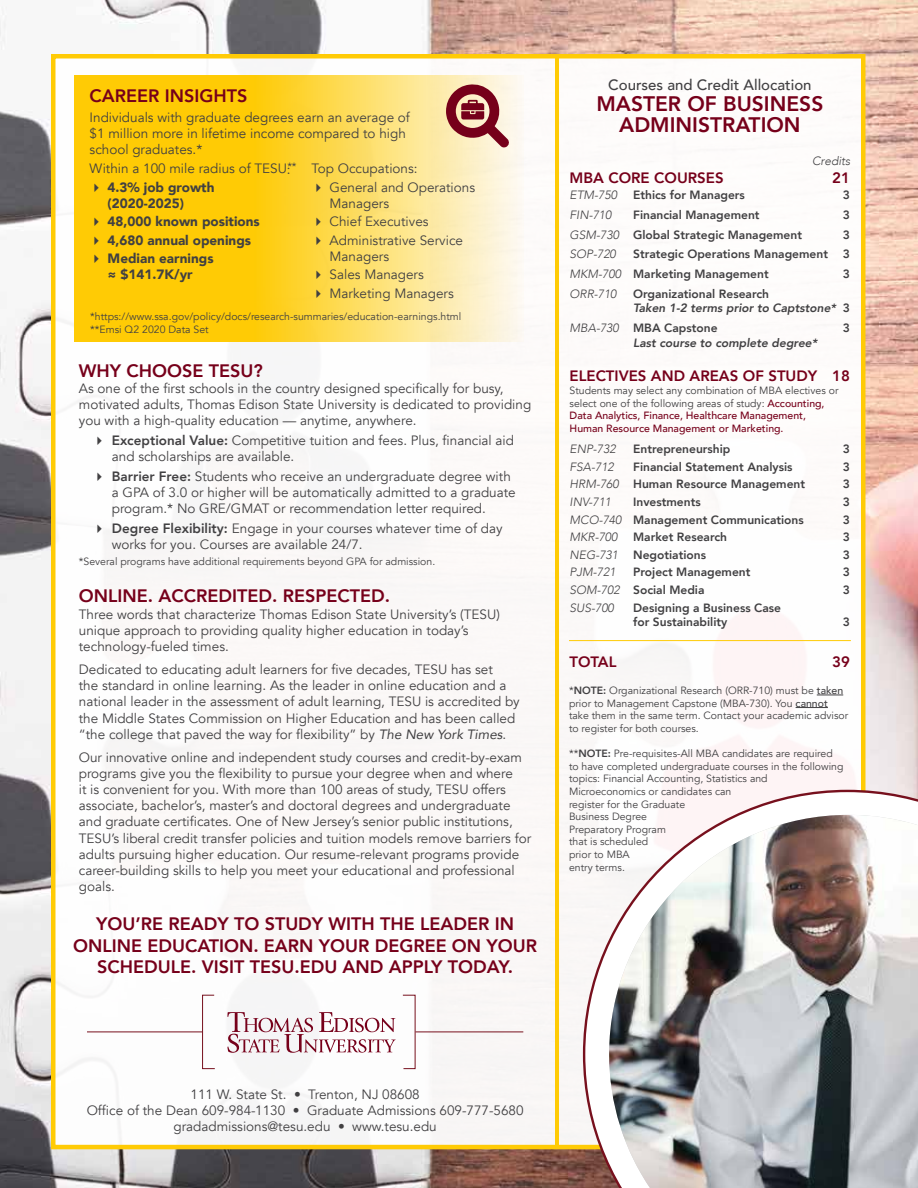
<style>
.page{position:relative;width:918px;height:1188px;background:#fff}
.page>*{position:absolute;margin:0;border:0;box-sizing:border-box;transform-origin:0 0}
.t1{font:800 21px/21px "Avenir";color:#76001a;text-align:center}
.t2{font:800 18px/21.6px "Avenir";color:#76001a;text-align:center}
.t3{font:800 15px "Avenir";color:#76001a}
.t4{font:500 15px "Avenir";color:#414042}
.t5{font:13.5px/16.2px "Avenir";color:#414042}
.t6{font:900 13.5px/16.2px "Avenir";color:#414042}
.t7{font:800 12px/19.8px "Avenir";color:#414042}
.t8{font:italic 300 12px "Avenir";color:#414042}
.t9{font:italic 800 12px/14.4px "Avenir";color:#414042}
.t10{font:10.5px/12.6px "Avenir";color:#414042}
.t11{font:500 10.5px/12.6px "Avenir";color:#76001a}
.s1{font-weight:800}
.s2{font-style:italic}
.s3{font-weight:300;font-style:italic}
.s4{font-style:normal}
.s5{font-weight:400;color:#414042}
.s6{font-weight:500}
</style>
<div class="page">
<img style="left:0;top:0;width:918px;height:1188px">
<div style="left:54px;top:54px;width:810px;height:1091px;background:#fff"></div>
<svg style="left:74px;top:75px;width:450px;height:266px"></svg>
<hr style="left:556px;top:54px;width:3px;height:1091px;background:#ffcb05">
<hr style="left:569px;top:640px;width:282px;height:1px;background:#ffcb05">
<svg style="left:446px;top:84px;width:64px;height:64px"></svg>
<svg style="left:817px;top:695px;width:26px;height:1px"></svg>
<hr style="left:796px;top:707px;width:32px;height:1px;background:#414042">
<svg style="left:227px;top:1012px;width:169px;height:41px"></svg>
<svg style="left:202px;top:994px;width:13px;height:75px"></svg>
<svg style="left:402px;top:994px;width:14px;height:75px"></svg>
<hr style="left:87px;top:1032px;width:115px;height:1px;background:#77101d">
<hr style="left:415px;top:1032px;width:108px;height:1px;background:#77101d">
<svg style="left:583px;top:790px;width:335px;height:398px"></svg>
<img style="left:609px;top:815px;width:309px;height:373px">
<h2 class="t2" style="left:90px;top:85px;width:160px">CAREER INSIGHTS</h2>
<p class="t5" style="left:90px;top:109px;width:322px">Individuals with graduate degrees earn an average of $1 million more in lifetime income compared to high school graduates.*</p>
<p class="t5" style="left:90px;top:161px;width:208px">Within a 100 mile radius of TESU:<sup>**</sup></p>
<p class="t6" style="left:108px;top:179px;width:108px;text-indent:-18px">✔ 4.3% job growth (2020-2025)</p>
<p class="t6" style="left:90px;top:213px;width:172px">✔ 48,000 known positions</p>
<p class="t6" style="left:90px;top:231px;width:163px">✔ 4,680 annual openings</p>
<p class="t6" style="left:90px;top:250px;width:125px;text-align:center">✔ Median earnings ≈ $141.7K/yr</p>
<p class="t5" style="left:312px;top:161px;width:108px">Top Occupations:</p>
<p class="t5" style="left:330px;top:179px;width:147px;text-indent:-18px">✔ General and Operations<br>Managers</p>
<p class="t5" style="left:312px;top:214px;width:119px">✔ Chief Executives</p>
<p class="t5" style="left:330px;top:232px;width:135px;text-indent:-18px">✔ Administrative Service<br>Managers</p>
<p class="t5" style="left:312px;top:267px;width:114px">✔ Sales Managers</p>
<p class="t5" style="left:312px;top:285px;width:144px">✔ Marketing Managers</p>
<p class="t10" style="left:90px;top:310px;width:373px">*https://www.ssa.gov/policy/docs/research-summaries/education-earnings.html **Emsi Q2 2020 Data Set</p>
<h2 class="t2" style="left:79px;top:360px;width:185px">WHY CHOOSE TESU?</h2>
<p class="t5" style="left:79px;top:381px;width:454px">As one of the first schools in the country designed specifically for busy, motivated adults, Thomas Edison State University is dedicated to providing you with a high-quality education — anytime, anywhere.</p>
<p class="t5" style="left:112px;top:432px;width:404px;text-indent:-19px">✔ <span class="s1">Exceptional Value:</span> Competitive tuition and fees. Plus, financial aid and scholarships are available.</p>
<p class="t5" style="left:112px;top:468px;width:405px;text-indent:-19px">✔ <span class="s1">Barrier Free:</span> Students who receive an undergraduate degree with a GPA of 3.0 or higher will be automatically admitted to a graduate program.* No GRE/GMAT or recommendation letter required.</p>
<p class="t5" style="left:112px;top:520px;width:392px;text-indent:-19px">✔ <span class="s1">Degree Flexibility:</span> Engage in your courses whatever time of day works for you. Courses are available 24/7.</p>
<p class="t10" style="left:79px;top:555px;width:358px">*Several programs have additional requirements beyond GPA for admission.</p>
<h2 class="t2" style="left:79px;top:585px;width:313px">ONLINE. ACCREDITED. RESPECTED.</h2>
<p class="t5" style="left:79px;top:606px;width:423px">Three words that characterize Thomas Edison State University’s (TESU) unique approach to providing quality higher education in today’s technology-fueled times.</p>
<p class="t5" style="left:79px;top:661px;width:442px">Dedicated to educating adult learners for five decades, TESU has set<br>the standard in online learning. As the leader in online education and a national leader in the assessment of adult learning, TESU is accredited by the Middle States Commission on Higher Education and has been called “the college that paved the way for flexibility” by <span class="s2">The New York Times</span>.</p>
<p class="t5" style="left:79px;top:749px;width:454px">Our innovative online and independent study courses and credit-by-exam programs give you the flexibility to pursue your degree when and where<br>it is convenient for you. With more than 100 areas of study, TESU offers associate, bachelor’s, master’s and doctoral degrees and undergraduate and graduate certificates. One of New Jersey’s senior public institutions, TESU’s liberal credit transfer policies and tuition models remove barriers for adults pursuing higher education. Our resume-relevant programs provide career-building skills to help you meet your educational and professional goals.</p>
<h2 class="t2" style="left:73px;top:913px;width:465px">YOU’RE READY TO STUDY WITH THE LEADER IN<br>ONLINE EDUCATION. EARN YOUR DEGREE ON YOUR<br>SCHEDULE. VISIT TESU.EDU AND APPLY TODAY.</h2>
<p class="t4" style="left:608px;top:72px;width:205px">Courses and Credit Allocation</p>
<h1 class="t1" style="left:596px;top:93px;width:228px">MASTER OF BUSINESS<br>ADMINISTRATION</h1>
<p class="t3" style="left:570px;top:166px;width:156px">MBA CORE COURSES</p>
<p class="t3" style="left:832px;top:166px;width:19px">21</p>
<p class="t8" style="left:570px;top:188px;width:49px">ETM-750</p>
<p class="t7" style="left:633px;top:185px;width:113px">Ethics for Managers</p>
<p class="t7" style="left:843px;top:185px;width:9px">3</p>
<p class="t8" style="left:570px;top:208px;width:43px">FIN-710</p>
<p class="t7" style="left:633px;top:205px;width:128px">Financial Management</p>
<p class="t7" style="left:843px;top:205px;width:9px">3</p>
<p class="t7" style="left:570px;top:225px;width:234px"><span class="s3">GSM-730</span> Global Strategic Management</p>
<p class="t7" style="left:843px;top:225px;width:9px">3</p>
<p class="t8" style="left:570px;top:247px;width:48px">SOP-720</p>
<p class="t8" style="left:812px;top:153px;width:40px">Credits</p>
<p class="t7" style="left:570px;top:244px;width:282px;text-indent:64px">Strategic Operations Management 3<br><span class="s3">MKM-700</span> Marketing Management</p>
<p class="t7" style="left:843px;top:264px;width:9px">3</p>
<p class="t8" style="left:570px;top:287px;width:48px">ORR-710</p>
<p class="t9" style="left:633px;top:287px;width:218px"><span class="s4">Organizational Research<br></span>Taken 1-2 terms prior to Captstone* <span class="s4">3</span></p>
<p class="t7" style="left:570px;top:318px;width:150px"><span class="s3">MBA-730</span> MBA Capstone</p>
<p class="t7" style="left:843px;top:318px;width:9px">3</p>
<p class="t9" style="left:633px;top:335px;width:186px">Last course to complete degree*</p>
<p class="t3" style="left:570px;top:365px;width:282px">ELECTIVES AND AREAS OF STUDY 18</p>
<p class="t11" style="left:570px;top:383px;width:270px"><span class="s5">Students may select any combination of MBA electives or select one of the following areas of study:</span> Accounting, Data Analytics, Finance, Healthcare Management, Human Resource Management or Marketing.</p>
<p class="t8" style="left:570px;top:442px;width:48px">ENP-732</p>
<p class="t7" style="left:633px;top:439px;width:99px">Entrepreneurship</p>
<p class="t7" style="left:843px;top:439px;width:9px">3</p>
<p class="t8" style="left:570px;top:459px;width:46px">FSA-712</p>
<p class="t7" style="left:633px;top:457px;width:161px">Financial Statement Analysis</p>
<p class="t7" style="left:843px;top:457px;width:9px">3</p>
<p class="t7" style="left:570px;top:474px;width:237px"><span class="s3">HRM-760</span> Human Resource Management</p>
<p class="t7" style="left:843px;top:474px;width:9px">3</p>
<p class="t8" style="left:570px;top:495px;width:43px">INV-711</p>
<p class="t7" style="left:633px;top:492px;width:69px">Investments</p>
<p class="t7" style="left:843px;top:492px;width:9px">3</p>
<p class="t7" style="left:570px;top:509px;width:236px"><span class="s3">MCO-740</span> Management Communications</p>
<p class="t7" style="left:843px;top:509px;width:9px">3</p>
<p class="t8" style="left:570px;top:530px;width:49px">MKR-700</p>
<p class="t7" style="left:633px;top:527px;width:96px">Market Research</p>
<p class="t7" style="left:843px;top:527px;width:9px">3</p>
<p class="t8" style="left:570px;top:548px;width:50px">NEG-731</p>
<p class="t7" style="left:633px;top:545px;width:74px">Negotiations</p>
<p class="t7" style="left:843px;top:545px;width:9px">3</p>
<p class="t8" style="left:570px;top:565px;width:48px">PJM-721</p>
<p class="t7" style="left:633px;top:562px;width:119px">Project Management</p>
<p class="t7" style="left:843px;top:562px;width:9px">3</p>
<p class="t7" style="left:570px;top:580px;width:136px"><span class="s3">SOM-702</span> Social Media</p>
<p class="t7" style="left:843px;top:580px;width:9px">3</p>
<p class="t8" style="left:570px;top:600px;width:46px">SUS-700</p>
<p class="t7" style="left:633px;top:600px;width:149px;line-height:14.4px">Designing a Business Case for Sustainability</p>
<p class="t7" style="left:843px;top:612px;width:9px">3</p>
<p class="t3" style="left:570px;top:651px;width:48px">TOTAL</p>
<p class="t3" style="left:832px;top:651px;width:19px">39</p>
<p class="t10" style="left:569px;top:684px;width:281px">*<span class="s1">NOTE:</span> Organizational Research (ORR-710) must be <span class="s6">taken </span>prior to Management Capstone (MBA-730). You <span class="s6">cannot </span>take them in the same term. Contact your academic advisor to register for both courses.</p>
<p class="t10" style="left:569px;top:747px;width:276px">**<span class="s1">NOTE:</span> Pre-requisites-All MBA candidates are required to have completed undergraduate courses in the following topics: Financial Accounting, Statistics and<br>Microeconomics or candidates can<br>register for the Graduate<br>Business Degree<br>Preparatory Program<br>that is scheduled<br>prior to MBA<br>entry terms.</p>
<p class="t5" style="left:87px;top:1086px;width:438px;text-align:center">111 W. State St. • Trenton, NJ 08608<br>Office of the Dean 609-984-1130 • Graduate Admissions 609-777-5680 gradadmissions@tesu.edu • www.tesu.edu</p>
</div>
